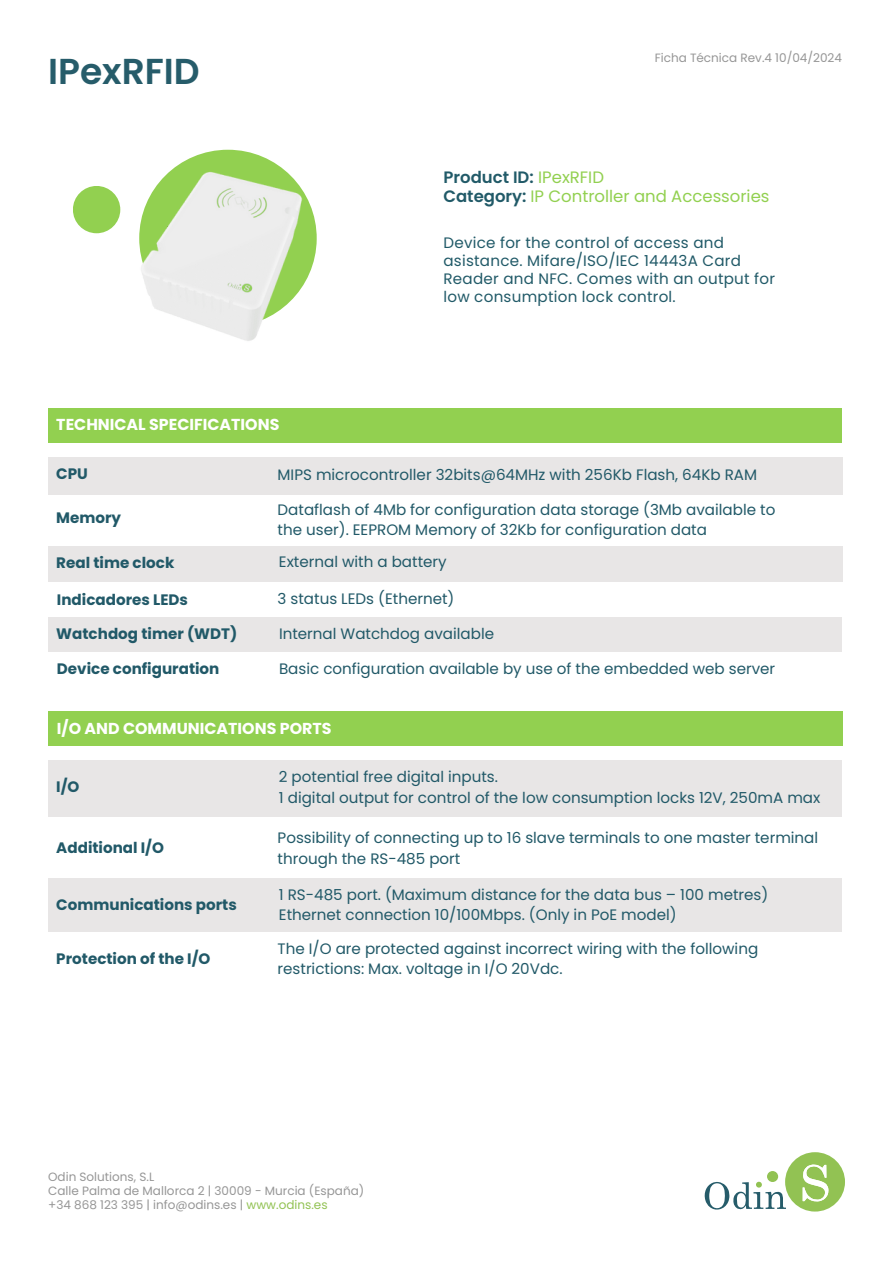
<style>
.page{position:relative;width:894px;height:1264px;background:#fff}
.page>*{position:absolute;margin:0;border:0;box-sizing:border-box;transform-origin:0 0}
.t1{font:600 36px "Poppins";color:#265c6a}
.t2{font:16.5px/19.2px "Poppins";color:#92d050}
.t3{font:700 15.9px "Poppins";color:#fff}
.t4{font:15.15px/20.2px "Poppins";color:#215968}
.t5{font:700 15.15px "Poppins";color:#215968}
.t6{font:15.15px/18px "Poppins";letter-spacing:.015em;color:#215a68}
.t7{font:12px/14px "Poppins";color:#969696}
.s1{font-weight:600;color:#215a68}
.s2{color:#92c253}
</style>
<div class="page">
<div style="left:73px;top:186px;width:47px;height:47px;background:#92d050;border-radius:50%"></div>
<svg style="left:704px;top:1152px;width:140px;height:59px"></svg>
<div style="left:48px;top:408px;width:793px;height:34px;background:#92d050"></div>
<div style="left:48px;top:760px;width:793px;height:56px;background:#e8e6e6"></div>
<div style="left:48px;top:877px;width:793px;height:54px;background:#e8e6e6"></div>
<div style="left:49px;top:710px;width:793px;height:35px;background:#92d050"></div>
<div style="left:48px;top:457px;width:793px;height:38px;background:#e8e6e6"></div>
<div style="left:48px;top:546px;width:793px;height:35px;background:#e8e6e6"></div>
<div style="left:48px;top:616px;width:793px;height:35px;background:#e8e6e6"></div>
<img style="left:109px;top:149px;width:208px;height:192px">
<p class="t1" style="left:48px;top:46px;width:153px">IPexRFID</p>
<h2 class="t3" style="left:56px;top:413px;width:224px">TECHNICAL SPECIFICATIONS</h2>
<p class="t7" style="left:654px;top:51px;width:189px">Ficha Técnica Rev.4 10/04/2024</p>
<h2 class="t2" style="left:443px;top:167px;width:327px"><span class="s1">Product ID:</span> IPexRFID<br><span class="s1">Category:</span> IP Controller and Accessories</h2>
<p class="t6" style="left:443px;top:234px;width:333px">Device for the control of access and asistance. Mifare/ISO/IEC 14443A Card Reader and NFC. Comes with an output for low consumption lock control.</p>
<h3 class="t5" style="left:56px;top:463px;width:33px">CPU</h3>
<h4 class="t5" style="left:56px;top:507px;width:66px">Memory</h4>
<h2 class="t5" style="left:56px;top:552px;width:119px">Real time clock</h2>
<h4 class="t5" style="left:57px;top:589px;width:132px">Indicadores LEDs</h4>
<h4 class="t4" style="left:277px;top:464px;width:481px">MIPS microcontroller 32bits@64MHz with 256Kb Flash, 64Kb RAM</h4>
<h3 class="t4" style="left:277px;top:499px;width:499px">Dataflash of 4Mb for configuration data storage (3Mb available to the user). EEPROM Memory of 32Kb for configuration data</h3>
<h4 class="t4" style="left:279px;top:551px;width:169px">External with a battery</h4>
<h3 class="t4" style="left:277px;top:588px;width:178px">3 status LEDs (Ethernet)</h3>
<h2 class="t5" style="left:56px;top:623px;width:182px">Watchdog timer (WDT)</h2>
<h3 class="t4" style="left:279px;top:624px;width:216px">Internal Watchdog available</h3>
<p class="t5" style="left:57px;top:658px;width:164px">Device configuration</p>
<h4 class="t4" style="left:279px;top:658px;width:497px">Basic configuration available by use of the embedded web server</h4>
<h4 class="t3" style="left:57px;top:716px;width:276px">I/O AND COMMUNICATIONS PORTS</h4>
<h4 class="t5" style="left:56px;top:775px;width:25px">I/O</h4>
<h3 class="t5" style="left:56px;top:837px;width:109px">Additional I/O</h3>
<h3 class="t5" style="left:56px;top:893px;width:182px">Communications ports</h3>
<h4 class="t5" style="left:56px;top:948px;width:156px">Protection of the I/O</h4>
<h4 class="t4" style="left:279px;top:766px;width:543px">2 potential free digital inputs.<br>1 digital output for control of the low consumption locks 12V, 250mA max</h4>
<h3 class="t4" style="left:277px;top:827px;width:542px">Possibility of connecting up to 16 slave terminals to one master terminal through the RS-485 port</h3>
<h3 class="t4" style="left:279px;top:884px;width:491px">1 RS-485 port. (Maximum distance for the data bus – 100 metres)<br>Ethernet connection 10/100Mbps. (Only in PoE model)</h3>
<h4 class="t4" style="left:277px;top:938px;width:482px">The I/O are protected against incorrect wiring with the following restrictions: Max. voltage in I/O 20Vdc.</h4>
<p class="t7" style="left:48px;top:1169px;width:108px">Odin Solutions, S.L</p>
<h4 class="t7" style="left:48px;top:1183px;width:317px">Calle Palma de Mallorca 2 | 30009 - Murcia (España) +34 868 123 395 | info@odins.es | <span class="s2">www.odins.es</span></h4>
</div>
